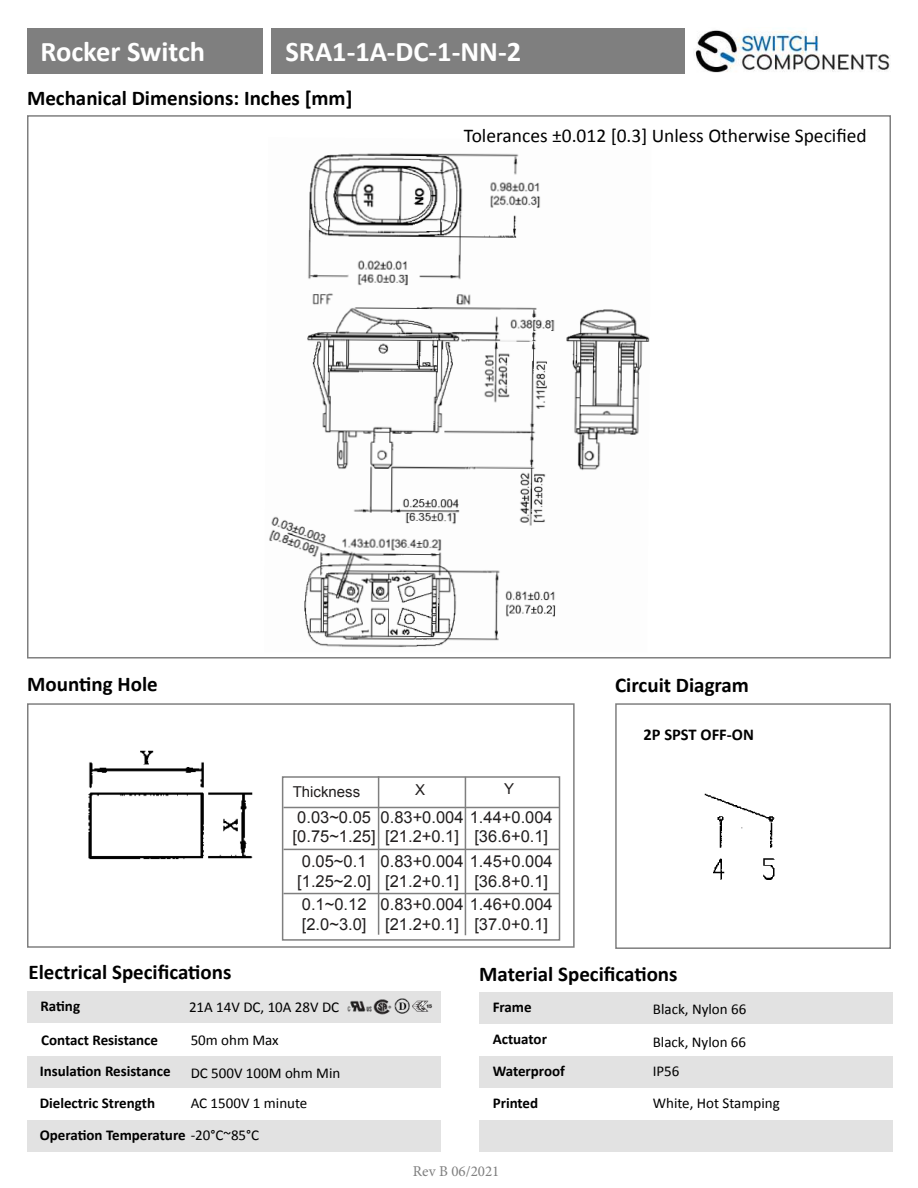
<style>
.page{position:relative;width:918px;height:1188px;background:#fff}
.page>*{position:absolute;margin:0;border:0;box-sizing:border-box;transform-origin:0 0}
.t1{font:700 28.5px "Calibri";color:#fff}
.t2{font:700 21px "Calibri";color:#000}
.t3{font:19.5px "Calibri";color:#000}
.t4{font:16.5px/19.8px "Arial";color:#221f1f}
.t5{font:700 16.5px "Calibri";color:#000}
.t6{font:700 15px/32px "Calibri";color:#000}
.t7{font:15px/29.4px "Calibri";color:#000}
.t8{font:15px "Minion Pro";color:#7f7f7f}
.t9{font:15px "Arial";color:#221f1f}
.s1{font-weight:400}
</style>
<div class="page">
<img style="left:695px;top:30px;width:196px;height:43px">
<div style="left:27px;top:29px;width:236px;height:45px;background:#7f7f7f"></div>
<div style="left:27px;top:703px;width:548px;height:245px;border:2px solid #7f7f7f"></div>
<div style="left:615px;top:703px;width:276px;height:246px;border:2px solid #7f7f7f"></div>
<div style="left:271px;top:28px;width:414px;height:46px;background:#7f7f7f"></div>
<div style="left:282px;top:776px;width:278px;height:165px;border:2px solid #7f7f7f"></div>
<div style="left:479px;top:992px;width:414px;height:31px;background:#e2e2e2"></div>
<div style="left:27px;top:1056px;width:414px;height:32px;background:#e2e2e2"></div>
<div style="left:479px;top:1056px;width:414px;height:32px;background:#e2e2e2"></div>
<div style="left:27px;top:1120px;width:414px;height:32px;background:#e2e2e2"></div>
<div style="left:479px;top:1120px;width:414px;height:32px;background:#e2e2e2"></div>
<div style="left:27px;top:991px;width:414px;height:31px;background:#e2e2e2"></div>
<img style="left:347px;top:1000px;width:27px;height:12px">
<img style="left:374px;top:999px;width:17px;height:15px">
<img style="left:394px;top:999px;width:16px;height:15px">
<img style="left:412px;top:1000px;width:21px;height:12px">
<hr style="left:284px;top:807px;width:275px;height:1px;background:#7f7f7f">
<hr style="left:284px;top:849px;width:275px;height:1px;background:#7f7f7f">
<hr style="left:284px;top:893px;width:275px;height:1px;background:#7f7f7f">
<hr style="left:378px;top:776px;width:1px;height:159px;background:#7f7f7f">
<hr style="left:465px;top:777px;width:1px;height:158px;background:#7f7f7f">
<img style="left:88px;top:750px;width:165px;height:110px">
<img style="left:704px;top:793px;width:71px;height:87px">
<img style="left:269px;top:153px;width:381px;height:494px">
<h1 class="t1" style="left:40px;top:41px;width:166px">Rocker Switch</h1>
<h1 class="t1" style="left:286px;top:41px;width:237px">SRA1-1A-DC-1-NN-2</h1>
<p class="t2" style="left:27px;top:91px;width:327px">Mechanical Dimensions: Inches [mm]</p>
<p class="t3" style="left:464px;top:124px;width:404px">Tolerances ±0.012 [0.3] Unless Otherwise Speci昀椀ed</p>
<p class="t2" style="left:27px;top:669px;width:132px">Moun琀椀ng Hole</p>
<p class="t2" style="left:615px;top:671px;width:135px">Circuit Diagram</p>
<p class="t5" style="left:644px;top:728px;width:112px">2P SPST OFF-ON</p>
<p class="t9" style="left:293px;top:787px;width:69px">Thickness</p>
<p class="t9" style="left:415px;top:785px;width:12px">X</p>
<p class="t9" style="left:504px;top:783px;width:12px">Y</p>
<p class="t4" style="left:293px;top:808px;width:85px">0.03~0.05 [0.75~1.25]</p>
<p class="t4" style="left:381px;top:808px;width:174px">0.83+0.004 1.44+0.004 [21.2+0.1]</p>
<p class="t4" style="left:381px;top:826px;width:174px;line-height:24.5px;text-align:right">[36.6+0.1]<br>0.83+0.004 1.45+0.004</p>
<p class="t4" style="left:385px;top:872px;width:75px">[21.2+0.1]</p>
<p class="t4" style="left:297px;top:853px;width:75px">0.05~0.1 [1.25~2.0]</p>
<p class="t4" style="left:302px;top:896px;width:66px">0.1~0.12 [2.0~3.0]</p>
<p class="t4" style="left:381px;top:871px;width:174px;line-height:23.4px;text-align:right">[36.8+0.1]<br>0.83+0.004 1.46+0.004</p>
<p class="t4" style="left:385px;top:916px;width:75px">[21.2+0.1]</p>
<p class="t4" style="left:474px;top:916px;width:75px">[37.0+0.1]</p>
<p class="t2" style="left:28px;top:957px;width:205px">Electrical Speci昀椀ca琀椀ons</p>
<p class="t6" style="left:40px;top:990px;width:41px">Ra琀椀ng</p>
<p class="t7" style="left:189px;top:994px;width:152px">21A 14V DC, 10A 28V DC</p>
<p class="t2" style="left:479px;top:959px;width:200px">Material Speci昀椀ca琀椀ons</p>
<p class="t6" style="left:493px;top:992px;width:74px">Frame<br>Actuator<br>Waterproof<br>Printed</p>
<p class="t7" style="left:653px;top:996px;width:95px">Black, Nylon 66</p>
<p class="t6" style="left:41px;top:1025px;width:118px">Contact Resistance</p>
<p class="t7" style="left:191px;top:1027px;width:90px">50m ohm Max</p>
<p class="t7" style="left:653px;top:1028px;width:95px">Black, Nylon 66<br>IP56</p>
<p class="t7" style="left:191px;top:1090px;width:118px">AC 1500V 1 minute</p>
<p class="t7" style="left:653px;top:1090px;width:128px">White, Hot Stamping</p>
<p class="t6" style="left:40px;top:1055px;width:221px">Insula琀椀on Resistance<br>Dielectric Strength<br>Opera琀椀on Temperature <span class="s1">-20°C~85°C</span></p>
<p class="t7" style="left:191px;top:1059px;width:151px">DC 500V 100M ohm Min</p>
<p class="t8" style="left:413px;top:1162px;width:88px">Rev B 06/2021</p>
</div>
